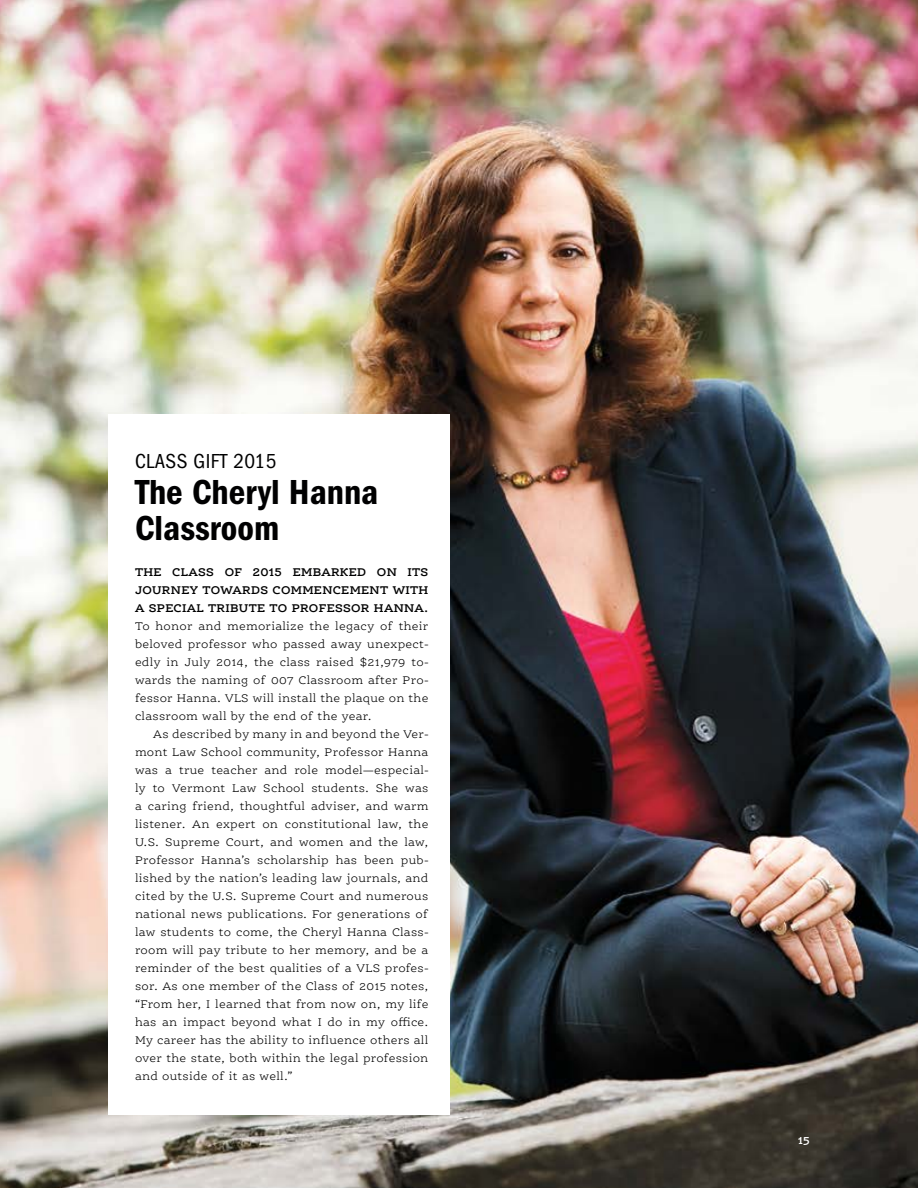
<style>
.page{position:relative;width:918px;height:1188px;background:#fff}
.page>*{position:absolute;margin:0;border:0;box-sizing:border-box;transform-origin:0 0}
.BODY_COPY{font:600 condensed 36px/36px "Franklin Gothic";color:#000001}
.BODY_COPY-2{font:condensed 21px "Franklin Gothic";letter-spacing:.02em;color:#000001}
.BODY_COPY-3{font:300 12px/18px "Ernestine OT";letter-spacing:.02em;color:#000001;text-align:justify}
.t1{font:600 12px "Ernestine OT";color:#fff}
.s1{font-weight:600}
</style>
<div class="page">
<img style="left:0;top:0;width:918px;height:1188px">
<div style="left:108px;top:414px;width:342px;height:700px;background:#fff"></div>
<p class="BODY_COPY-2" style="left:135px;top:449px;width:143px">CLASS GIFT 2015</p>
<p class="BODY_COPY" style="left:135px;top:474px;width:245px">The Cheryl Hanna<br>Classroom</p>
<p class="BODY_COPY-3" style="left:135px;top:563px;width:295px"><span class="s1">THE CLASS OF 2015 EMBARKED ON ITS JOURNEY TOWARDS COMMENCEMENT WITH A SPECIAL TRIBUTE TO PROFESSOR HANNA.<br></span>To honor and memorialize the legacy of their beloved professor who passed away unexpect&shy;edly in July 2014, the class raised $21,979 to&shy;wards the naming of 007 Classroom after Pro&shy;fessor Hanna. VLS will install the plaque on the classroom wall by the end of the year.</p>
<p class="BODY_COPY-3" style="left:135px;top:725px;width:295px;text-indent:18px">As described by many in and beyond the Ver&shy;mont Law School community, Professor Hanna was a true teacher and role model—especial&shy;ly to Vermont Law School students. She was a caring friend, thoughtful adviser, and warm listener. An expert on constitutional law, the U.S. Supreme Court, and women and the law, Professor Hanna’s scholarship has been pub&shy;lished by the nation’s leading law journals, and cited by the U.S. Supreme Court and numerous national news publications. For generations of law students to come, the Cheryl Hanna Class&shy;room will pay tribute to her memory, and be a reminder of the best qualities of a VLS profes&shy;sor. As one member of the Class of 2015 notes, “From her, I learned that from now on, my life has an impact beyond what I do in my office.<br>My career has the ability to influence others all over the state, both within the legal profession and outside of it as well.”</p>
<p class="t1" style="left:798px;top:1134px;width:14px">15</p>
</div>
